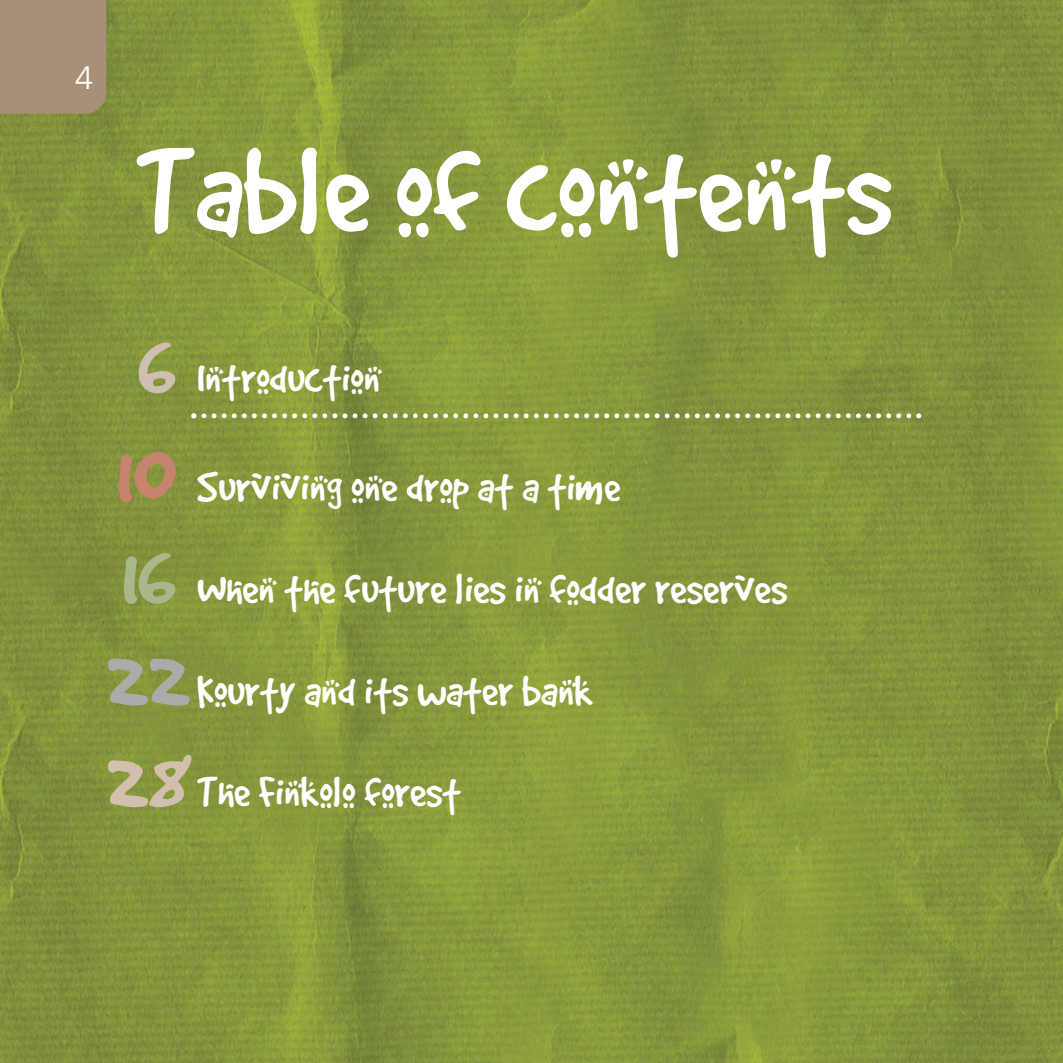
<style>
.page{position:relative;width:1063px;height:1063px;background:#fff}
.page>*{position:absolute;margin:0;border:0;box-sizing:border-box;transform-origin:0 0}
.t1{font:135px "Good Dog Cool";color:#fff}
.t2{font:47.5px "Good Dog Cool";color:#fff}
.t3{font:300 32.5px "Frutiger";color:#fff}
.s1{font-size:100px;color:#cec0b0}
.s2{font-size:100px;color:#c6846e}
.s3{font-size:100px;color:#a8b88b}
.s4{font-size:100px;color:#ababa9}
.s5{font-size:100px;color:#d2bfad}
</style>
<div class="page">
<img style="left:0;top:0;width:1063px;height:1063px">
<div style="left:0;top:0;width:106px;height:114px;background:#a88f77"></div>
<svg style="left:191px;top:413px;width:730px;height:5px"></svg>
<p class="t3" style="left:75px;top:64px;width:20px">4</p>
<h1 class="t1" style="left:136px;top:108px;width:757px">Table of contents</h1>
<p class="t2" style="left:137px;top:349px;width:245px"><span class="s1">6</span> Introduction</p>
<p class="t2" style="left:116px;top:458px;width:506px"><span class="s2">10</span> Surviving one drop at a time</p>
<p class="t2" style="left:121px;top:560px;width:668px"><span class="s3">16</span> When the future lies in fodder reserves</p>
<p class="t2" style="left:106px;top:661px;width:488px"><span class="s4">22</span>Kourty and its water bank</p>
<p class="t2" style="left:106px;top:763px;width:356px"><span class="s5">28</span>The Finkolo forest</p>
</div>
